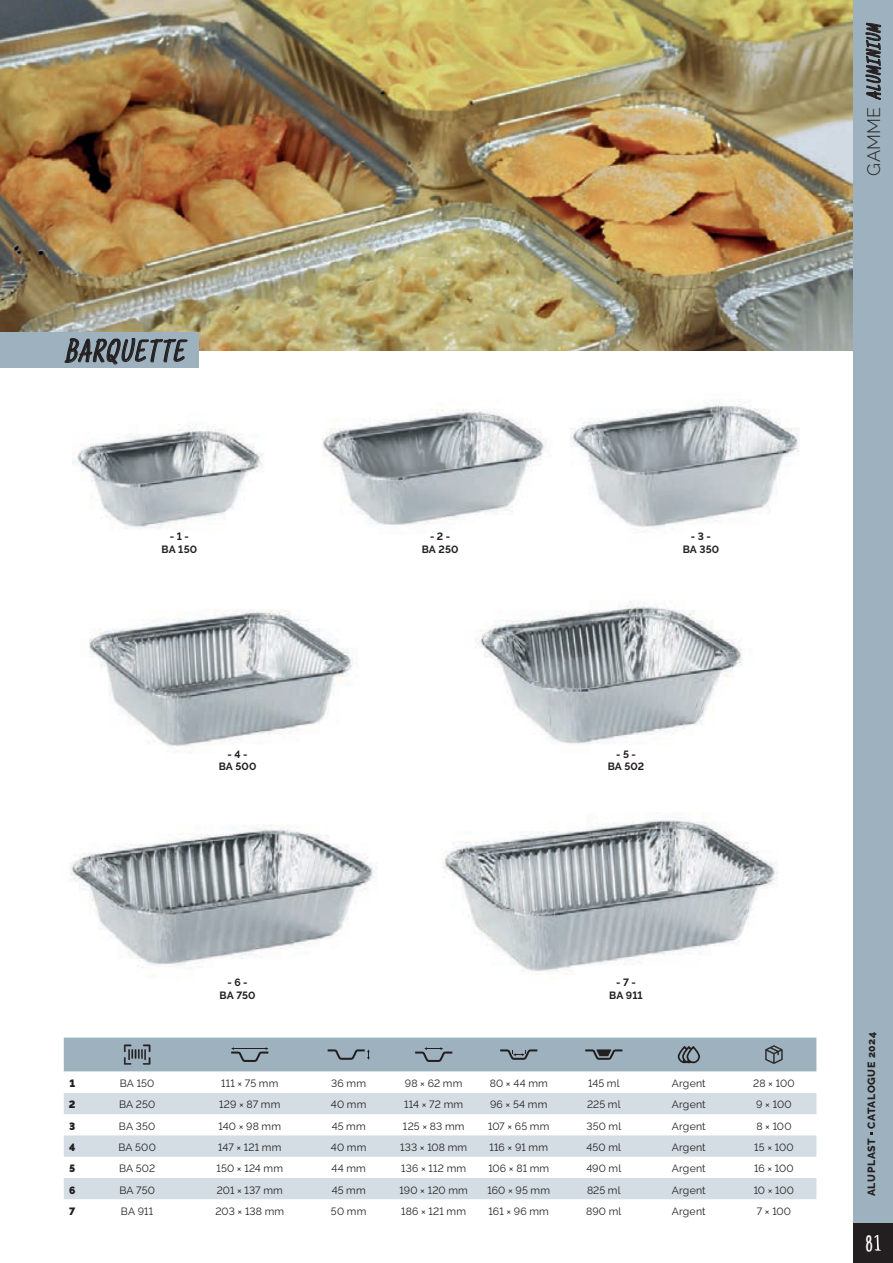
<style>
.page{position:relative;width:893px;height:1263px;background:#fff}
.page>*{position:absolute;margin:0;border:0;box-sizing:border-box;transform-origin:0 0}
.t1{font:italic 31.5px "Just Another Hand";color:#231f20}
.t2{font:22.5px "Just Another Hand";color:#fff}
.t3{font:italic 19.5px "Just Another Hand";color:#231f20}
.t4{font:10.5px "Raleway";letter-spacing:.015em;color:#231f20}
.t5{font:700 10.5px/12.6px "Raleway";letter-spacing:.01em;color:#231f20;text-align:center}
.t6{font:800 10.5px "Raleway";letter-spacing:.055em;color:#231f20}
.t7{font:900 10.5px "Raleway";color:#231f20}
.s1{font-family:"Raleway";font-weight:300;font-style:normal;font-size:18px}
</style>
<div class="page">
<img style="left:73px;top:424px;width:191px;height:106px">
<img style="left:322px;top:409px;width:225px;height:117px">
<img style="left:570px;top:400px;width:229px;height:132px">
<img style="left:89px;top:609px;width:268px;height:138px">
<img style="left:475px;top:601px;width:267px;height:143px">
<img style="left:70px;top:824px;width:307px;height:143px">
<img style="left:442px;top:817px;width:336px;height:158px">
<img style="left:0;top:0;width:853px;height:351px">
<div style="left:0;top:332px;width:198px;height:35px;background:#9db2be"></div>
<svg style="left:64px;top:337px;width:124px;height:31px"></svg>
<svg style="left:64px;top:1071px;width:752px;height:1px"></svg>
<svg style="left:64px;top:1093px;width:752px;height:106px;fill:#d3dde3"></svg>
<svg style="left:64px;top:1037px;width:752px;height:34px;background:#99acb8"></svg>
<div style="left:854px;top:0;width:39px;height:1263px;background:#9db2be"></div>
<svg style="left:866px;top:23px;width:15px;height:77px"></svg>
<div style="left:854px;top:1224px;width:39px;height:39px;background:#231f20"></div>
<svg style="left:874px;top:1235px;width:7px;height:16px"></svg>
<h1 class="t1" style="left:64px;top:333px;width:131px">BARQUETTE</h1>
<p class="t5" style="left:161px;top:530px;width:37px">- 1 -<br>BA 150</p>
<p class="t5" style="left:422px;top:530px;width:38px">- 2 -<br>BA 250</p>
<p class="t5" style="left:683px;top:530px;width:38px">- 3 -<br>BA 350</p>
<p class="t5" style="left:219px;top:748px;width:39px">- 4 -<br>BA 500</p>
<p class="t5" style="left:608px;top:748px;width:38px">- 5 -<br>BA 502</p>
<h3 class="t3" style="left:863px;top:176px;width:159px;rotate:-90deg"><span class="s1">G A M M E</span> ALUMINIUM</h3>
<p class="t5" style="left:220px;top:976px;width:38px">- 6 -<br>BA 750</p>
<p class="t5" style="left:609px;top:976px;width:35px">- 7 -<br>BA 911</p>
<p class="t7" style="left:69px;top:1077px;width:7px">1</p>
<p class="t4" style="left:120px;top:1077px;width:36px">BA 150</p>
<p class="t4" style="left:221px;top:1077px;width:59px">111 × 75 mm</p>
<p class="t4" style="left:331px;top:1077px;width:36px">36 mm</p>
<p class="t4" style="left:405px;top:1077px;width:59px">98 × 62 mm</p>
<p class="t4" style="left:490px;top:1077px;width:60px">80 × 44 mm</p>
<p class="t4" style="left:588px;top:1077px;width:33px">145 ml</p>
<p class="t4" style="left:672px;top:1077px;width:35px">Argent</p>
<p class="t4" style="left:753px;top:1077px;width:43px">28 × 100</p>
<p class="t7" style="left:69px;top:1099px;width:8px">2</p>
<p class="t4" style="left:119px;top:1099px;width:38px">BA 250</p>
<p class="t4" style="left:219px;top:1099px;width:63px">129 × 87 mm</p>
<p class="t4" style="left:331px;top:1099px;width:37px">40 mm</p>
<p class="t4" style="left:404px;top:1099px;width:60px">114 × 72 mm</p>
<p class="t4" style="left:490px;top:1099px;width:59px">96 × 54 mm</p>
<p class="t4" style="left:587px;top:1099px;width:35px">225 ml</p>
<p class="t4" style="left:672px;top:1099px;width:35px">Argent</p>
<p class="t4" style="left:756px;top:1099px;width:37px">9 × 100</p>
<p class="t7" style="left:69px;top:1120px;width:8px">3</p>
<p class="t4" style="left:119px;top:1120px;width:38px">BA 350</p>
<p class="t4" style="left:219px;top:1120px;width:64px">140 × 98 mm</p>
<p class="t4" style="left:332px;top:1120px;width:36px">45 mm</p>
<p class="t4" style="left:403px;top:1120px;width:63px">125 × 83 mm</p>
<p class="t4" style="left:488px;top:1120px;width:63px">107 × 65 mm</p>
<p class="t4" style="left:586px;top:1120px;width:36px">350 ml</p>
<p class="t4" style="left:672px;top:1120px;width:35px">Argent</p>
<p class="t4" style="left:756px;top:1120px;width:37px">8 × 100</p>
<p class="t7" style="left:69px;top:1141px;width:8px">4</p>
<p class="t4" style="left:118px;top:1141px;width:39px">BA 500</p>
<p class="t4" style="left:218px;top:1141px;width:65px">147 × 121 mm</p>
<p class="t4" style="left:331px;top:1141px;width:37px">40 mm</p>
<p class="t4" style="left:400px;top:1141px;width:69px">133 × 108 mm</p>
<p class="t4" style="left:490px;top:1141px;width:60px">116 × 91 mm</p>
<p class="t4" style="left:587px;top:1141px;width:36px">450 ml</p>
<p class="t4" style="left:672px;top:1141px;width:35px">Argent</p>
<p class="t4" style="left:754px;top:1141px;width:41px">15 × 100</p>
<p class="t7" style="left:69px;top:1162px;width:8px">5</p>
<p class="t4" style="left:119px;top:1162px;width:38px">BA 502</p>
<p class="t4" style="left:217px;top:1162px;width:68px">150 × 124 mm</p>
<p class="t4" style="left:331px;top:1162px;width:36px">44 mm</p>
<p class="t4" style="left:401px;top:1162px;width:66px">136 × 112 mm</p>
<p class="t4" style="left:488px;top:1162px;width:62px">106 × 81 mm</p>
<p class="t4" style="left:586px;top:1162px;width:36px">490 ml</p>
<p class="t4" style="left:672px;top:1162px;width:35px">Argent</p>
<p class="t4" style="left:754px;top:1162px;width:41px">16 × 100</p>
<p class="t7" style="left:69px;top:1184px;width:8px">6</p>
<p class="t4" style="left:119px;top:1184px;width:37px">BA 750</p>
<p class="t4" style="left:217px;top:1184px;width:68px">201 × 137 mm</p>
<p class="t4" style="left:332px;top:1184px;width:36px">45 mm</p>
<p class="t4" style="left:399px;top:1184px;width:70px">190 × 120 mm</p>
<p class="t4" style="left:487px;top:1184px;width:64px">160 × 95 mm</p>
<p class="t4" style="left:587px;top:1184px;width:35px">825 ml</p>
<p class="t4" style="left:672px;top:1184px;width:35px">Argent</p>
<p class="t4" style="left:754px;top:1184px;width:42px">10 × 100</p>
<p class="t7" style="left:69px;top:1205px;width:8px">7</p>
<p class="t4" style="left:121px;top:1205px;width:34px">BA 911</p>
<p class="t4" style="left:215px;top:1205px;width:70px">203 × 138 mm</p>
<p class="t4" style="left:331px;top:1205px;width:37px">50 mm</p>
<p class="t4" style="left:401px;top:1205px;width:66px">186 × 121 mm</p>
<p class="t4" style="left:489px;top:1205px;width:62px">161 × 96 mm</p>
<p class="t4" style="left:586px;top:1205px;width:37px">890 ml</p>
<p class="t4" style="left:672px;top:1205px;width:35px">Argent</p>
<p class="t4" style="left:757px;top:1205px;width:36px">7 × 100</p>
<p class="t6" style="left:865px;top:1196px;width:165px;rotate:-90deg">ALUPLAST CATALOGUE 2024</p>
<h2 class="t2" style="left:866px;top:1230px;width:9px">8</h2>
</div>
